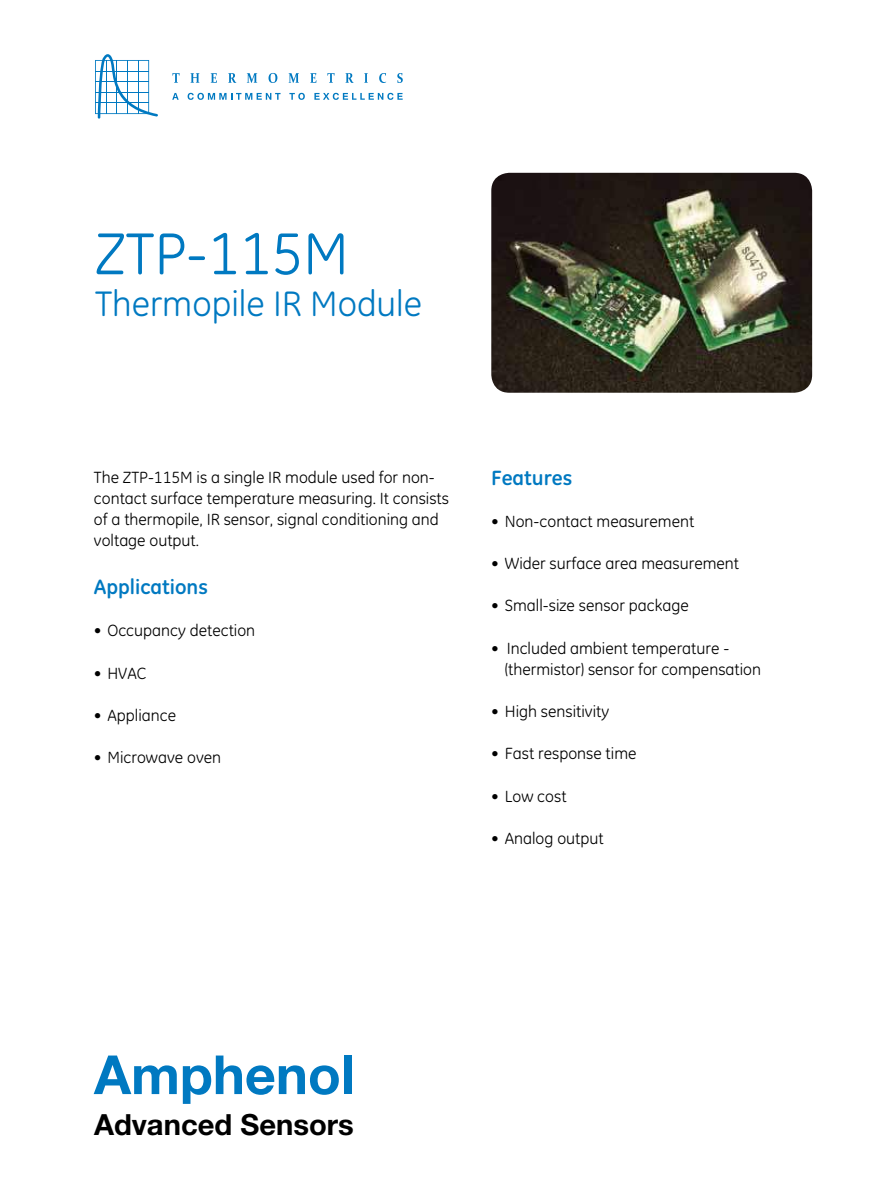
<style>
.page{position:relative;width:891px;height:1188px;background:#fff}
.page>*{position:absolute;margin:0;border:0;box-sizing:border-box;transform-origin:0 0}
.t1{font:60px "GE Inspira";color:#0079c1}
.t2{font:700 54px "Helvetica Neue LT Std";color:#0079c1}
.t3{font:36px "GE Inspira";color:#0079c1}
.t4{font:700 29.1px "Helvetica Neue LT Std";color:#000}
.t5{font:700 21px "GE Inspira";color:#0079c1}
.t6{font:16.5px/21px "GE Inspira";color:#000}
</style>
<div class="page">
<img style="left:491px;top:173px;width:321px;height:220px">
<svg style="left:95px;top:54px;width:63px;height:65px"></svg>
<svg style="left:172px;top:73px;width:8px;height:10px"></svg>
<svg style="left:190px;top:73px;width:9px;height:10px"></svg>
<svg style="left:211px;top:73px;width:6px;height:10px"></svg>
<svg style="left:228px;top:73px;width:8px;height:10px"></svg>
<svg style="left:247px;top:73px;width:10px;height:10px"></svg>
<svg style="left:269px;top:73px;width:8px;height:10px"></svg>
<svg style="left:289px;top:73px;width:10px;height:10px"></svg>
<svg style="left:310px;top:73px;width:6px;height:10px"></svg>
<svg style="left:327px;top:73px;width:8px;height:10px"></svg>
<svg style="left:345px;top:73px;width:9px;height:10px"></svg>
<svg style="left:364px;top:73px;width:4px;height:10px"></svg>
<svg style="left:379px;top:73px;width:7px;height:10px"></svg>
<svg style="left:397px;top:73px;width:6px;height:10px"></svg>
<svg style="left:172px;top:93px;width:7px;height:7px"></svg>
<svg style="left:188px;top:93px;width:93px;height:7px"></svg>
<svg style="left:289px;top:93px;width:16px;height:7px"></svg>
<svg style="left:314px;top:93px;width:89px;height:7px"></svg>
<h1 class="t1" style="left:95px;top:229px;width:255px">ZTP-115M</h1>
<h3 class="t3" style="left:95px;top:289px;width:329px">Thermopile IR Module</h3>
<p class="t6" style="left:94px;top:468px;width:357px">The ZTP-115M is a single IR module used for non&shy;contact surface temperature measuring. It consists of a thermopile, IR sensor, signal conditioning and voltage output.</p>
<p class="t5" style="left:94px;top:578px;width:116px">Applications</p>
<p class="t6" style="left:94px;top:620px;width:163px">• Occupancy detection</p>
<p class="t6" style="left:94px;top:663px;width:54px">• HVAC</p>
<p class="t6" style="left:94px;top:705px;width:84px">• Appliance</p>
<p class="t6" style="left:94px;top:747px;width:129px">• Microwave oven</p>
<p class="t5" style="left:491px;top:469px;width:83px">Features</p>
<p class="t6" style="left:491px;top:511px;width:205px">• Non-contact measurement</p>
<p class="t6" style="left:491px;top:553px;width:249px">• Wider surface area measurement</p>
<p class="t6" style="left:491px;top:595px;width:199px">• Small-size sensor package</p>
<p class="t6" style="left:505px;top:638px;width:258px;text-indent:-13px">• Included ambient temperature - (thermistor) sensor for compensation</p>
<p class="t6" style="left:491px;top:701px;width:119px">• High sensitivity</p>
<p class="t6" style="left:491px;top:743px;width:147px">• Fast response time</p>
<p class="t6" style="left:491px;top:785px;width:77px">• Low cost</p>
<p class="t6" style="left:491px;top:828px;width:114px">• Analog output</p>
<h2 class="t2" style="left:94px;top:1055px;width:262px">Amphenol</h2>
<h3 class="t4" style="left:94px;top:1114px;width:261px">Advanced Sensors</h3>
</div>
